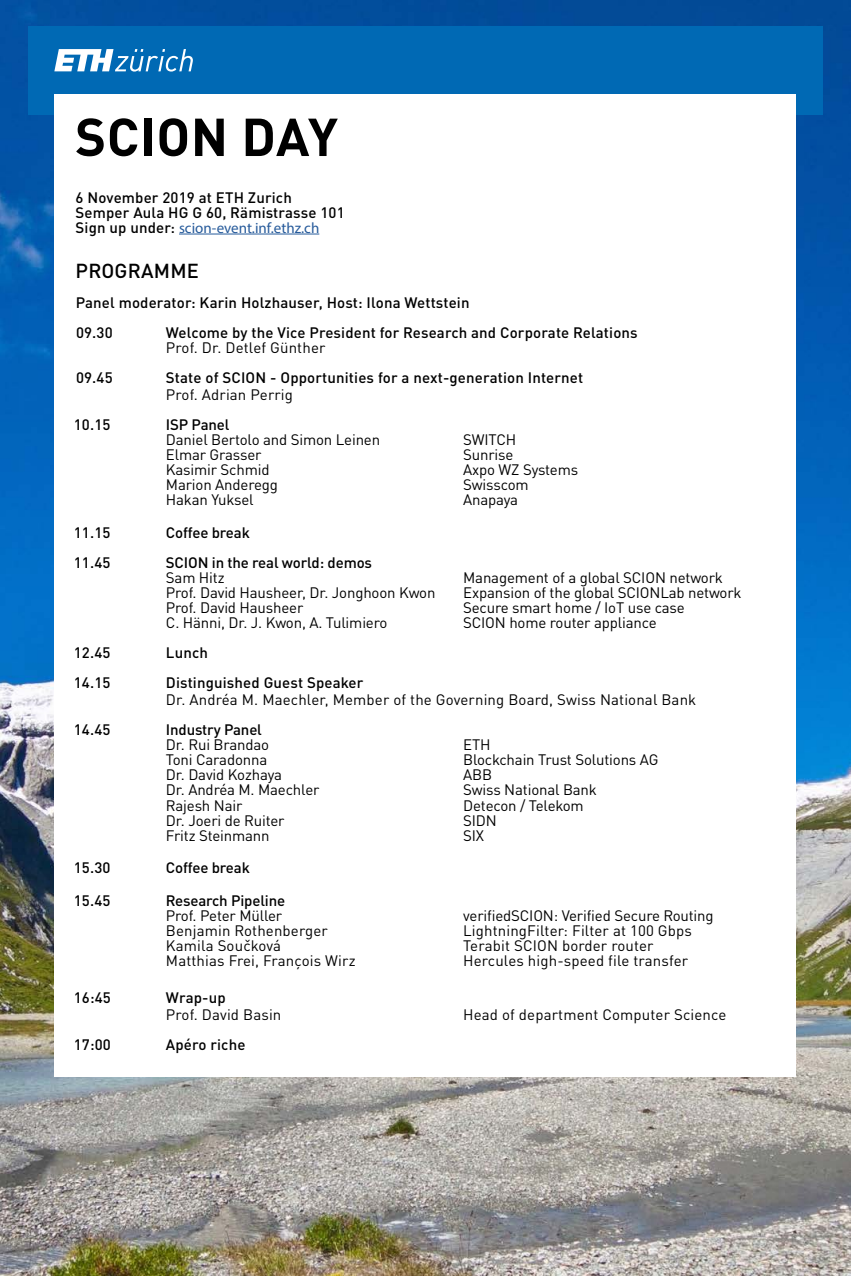
<style>
.page{position:relative;width:851px;height:1276px;background:#fff}
.page>*{position:absolute;margin:0;border:0;box-sizing:border-box;transform-origin:0 0}
.t1{font:700 52.5px "DIN Pro";letter-spacing:.01em;color:#000}
.t2{font:500 20px "DIN Pro";letter-spacing:.01em;color:#000}
.t3{font:15px "DIN Pro";letter-spacing:-.01em;color:#000}
.t4{font:500 15px/15px "DIN Pro";letter-spacing:.01em;color:#000}
.t5{font:15px "DIN Pro";letter-spacing:.01em;color:#000}
.t6{font:500 15px "DIN Pro";letter-spacing:-.01em;color:#000}
.t7{font:15px "Myriad Pro";color:#275b9b}
.s1{font-family:"DIN Pro";font-weight:500;color:#000}
</style>
<div class="page">
<img style="left:0;top:0;width:850px;height:1276px">
<div style="left:28px;top:27px;width:794px;height:88px;background:#0069b4"></div>
<div style="left:54px;top:95px;width:741px;height:982px;background:#fff"></div>
<hr style="left:179px;top:234px;width:140px;height:1px;background:#275b9b">
<svg style="left:54px;top:49px;width:139px;height:23px"></svg>
<h1 class="t1" style="left:75px;top:93px;width:264px">SCION DAY</h1>
<p class="t4" style="left:76px;top:188px;width:271px">6 November 2019 at ETH Zurich<br>Semper Aula HG G 60, Rämistrasse 101</p>
<p class="t7" style="left:76px;top:218px;width:245px"><span class="s1">Sign up under:</span> scion-event.inf.ethz.ch</p>
<h2 class="t2" style="left:76px;top:254px;width:125px">PROGRAMME</h2>
<p class="t4" style="left:76px;top:285px;width:395px;line-height:30px">Panel moderator: Karin Holzhauser, Host: Ilona Wettstein<br>09.30</p>
<p class="t4" style="left:166px;top:323px;width:473px">Welcome by the Vice President for Research and Corporate Relations</p>
<p class="t5" style="left:166px;top:335px;width:161px">Prof. Dr. Detlef Günther</p>
<p class="t4" style="left:76px;top:368px;width:38px">09.45</p>
<p class="t4" style="left:166px;top:368px;width:419px">State of SCION - Opportunities for a next-generation Internet</p>
<p class="t5" style="left:166px;top:382px;width:129px">Prof. Adrian Perrig</p>
<p class="t4" style="left:74px;top:415px;width:38px">10.15</p>
<p class="t6" style="left:166px;top:412px;width:65px">ISP Panel</p>
<p class="t3" style="left:166px;top:427px;width:216px">Daniel Bertolo and Simon Leinen</p>
<p class="t3" style="left:463px;top:427px;width:55px">SWITCH</p>
<p class="t3" style="left:166px;top:442px;width:97px">Elmar Grasser</p>
<p class="t3" style="left:463px;top:442px;width:52px">Sunrise</p>
<p class="t3" style="left:166px;top:457px;width:105px">Kasimir Schmid</p>
<p class="t3" style="left:463px;top:457px;width:117px">Axpo WZ Systems</p>
<p class="t3" style="left:166px;top:472px;width:114px">Marion Anderegg</p>
<p class="t3" style="left:463px;top:472px;width:67px">Swisscom</p>
<p class="t3" style="left:166px;top:487px;width:89px">Hakan Yuksel</p>
<p class="t3" style="left:463px;top:487px;width:57px">Anapaya</p>
<p class="t4" style="left:74px;top:523px;width:38px">11.15</p>
<p class="t6" style="left:166px;top:520px;width:85px">Coffee break</p>
<p class="t4" style="left:74px;top:553px;width:38px">11.45</p>
<p class="t6" style="left:166px;top:550px;width:208px">SCION in the real world: demos</p>
<p class="t3" style="left:166px;top:565px;width:60px">Sam Hitz</p>
<p class="t3" style="left:463px;top:565px;width:261px">Management of a global SCION network</p>
<p class="t3" style="left:166px;top:580px;width:271px">Prof. David Hausheer, Dr. Jonghoon Kwon</p>
<p class="t3" style="left:463px;top:580px;width:280px">Expansion of the global SCIONLab network</p>
<p class="t3" style="left:166px;top:595px;width:139px">Prof. David Hausheer</p>
<p class="t3" style="left:463px;top:595px;width:223px">Secure smart home / IoT use case</p>
<p class="t3" style="left:166px;top:610px;width:223px">C. Hänni, Dr. J. Kwon, A. Tulimiero</p>
<p class="t3" style="left:463px;top:610px;width:195px">SCION home router appliance</p>
<p class="t4" style="left:74px;top:643px;width:38px">12.45</p>
<p class="t4" style="left:166px;top:643px;width:44px">Lunch</p>
<p class="t4" style="left:74px;top:673px;width:38px">14.15</p>
<p class="t4" style="left:166px;top:673px;width:199px">Distinguished Guest Speaker</p>
<p class="t5" style="left:166px;top:688px;width:532px">Dr. Andréa M. Maechler, Member of the Governing Board, Swiss National Bank</p>
<p class="t4" style="left:74px;top:721px;width:38px">14.45</p>
<p class="t6" style="left:166px;top:718px;width:97px">Industry Panel</p>
<p class="t3" style="left:166px;top:733px;width:105px">Dr. Rui Brandao</p>
<p class="t3" style="left:463px;top:733px;width:29px">ETH</p>
<p class="t3" style="left:166px;top:748px;width:103px">Toni Caradonna</p>
<p class="t3" style="left:463px;top:748px;width:197px">Blockchain Trust Solutions AG</p>
<p class="t3" style="left:166px;top:763px;width:118px">Dr. David Kozhaya</p>
<p class="t3" style="left:463px;top:763px;width:30px">ABB</p>
<p class="t3" style="left:166px;top:778px;width:155px">Dr. Andréa M. Maechler</p>
<p class="t3" style="left:463px;top:778px;width:135px">Swiss National Bank</p>
<p class="t3" style="left:166px;top:793px;width:78px">Rajesh Nair</p>
<p class="t3" style="left:463px;top:793px;width:122px">Detecon / Telekom</p>
<p class="t3" style="left:166px;top:808px;width:120px">Dr. Joeri de Ruiter</p>
<p class="t3" style="left:463px;top:808px;width:35px">SIDN</p>
<p class="t3" style="left:166px;top:823px;width:105px">Fritz Steinmann</p>
<p class="t3" style="left:463px;top:823px;width:23px">SIX</p>
<p class="t4" style="left:74px;top:859px;width:38px">15.30</p>
<p class="t6" style="left:166px;top:855px;width:85px">Coffee break</p>
<p class="t4" style="left:74px;top:891px;width:38px">15.45</p>
<p class="t6" style="left:166px;top:888px;width:121px">Research Pipeline</p>
<p class="t3" style="left:166px;top:904px;width:118px">Prof. Peter Müller</p>
<p class="t3" style="left:463px;top:904px;width:252px">verifiedSCION: Verified Secure Routing</p>
<p class="t5" style="left:166px;top:919px;width:163px">Benjamin Rothenberger</p>
<p class="t5" style="left:463px;top:919px;width:230px">LightningFilter: Filter at 100 Gbps</p>
<p class="t5" style="left:166px;top:934px;width:117px">Kamila Součková</p>
<p class="t5" style="left:463px;top:934px;width:192px">Terabit SCION border router</p>
<p class="t5" style="left:166px;top:949px;width:191px">Matthias Frei, François Wirz</p>
<p class="t5" style="left:463px;top:949px;width:226px">Hercules high-speed file transfer</p>
<p class="t4" style="left:74px;top:988px;width:39px">16:45</p>
<p class="t4" style="left:166px;top:988px;width:61px">Wrap-up</p>
<p class="t5" style="left:166px;top:1003px;width:117px">Prof. David Basin</p>
<p class="t5" style="left:463px;top:1003px;width:265px">Head of department Computer Science</p>
<p class="t4" style="left:74px;top:1036px;width:39px">17:00</p>
<p class="t4" style="left:166px;top:1036px;width:81px">Apéro riche</p>
</div>
